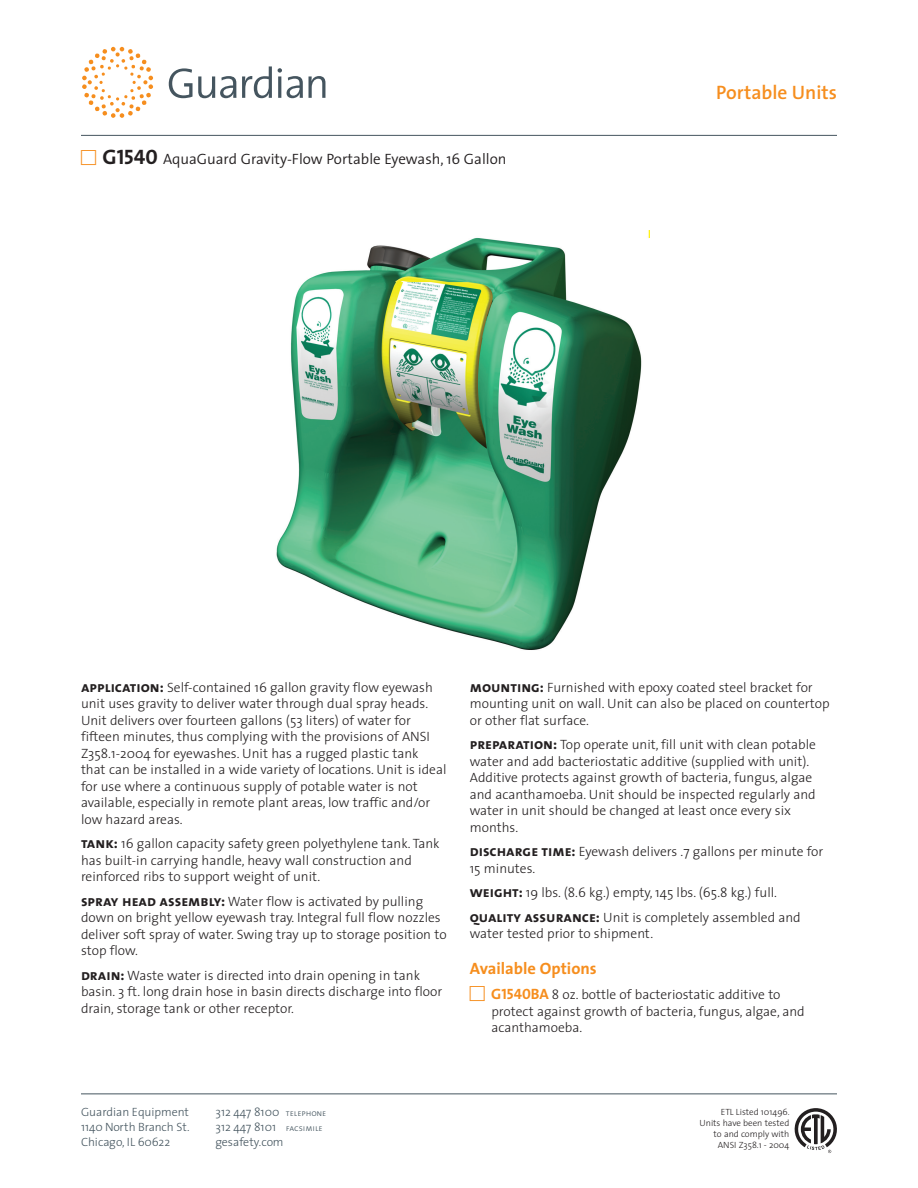
<style>
.page{position:relative;width:918px;height:1188px;background:#fff}
.page>*{position:absolute;margin:0;border:0;box-sizing:border-box;transform-origin:0 0}
.Head-Category{font:600 19.5px "The Sans";color:#f68e1e}
.Options_Head{font:700 16.5px "The Sans";color:#f68e1e}
.Description{font:300 15px "The Sans";color:#231f20}
.Body{font:300 13.5px/16.5px "The Sans";color:#231f20}
.Options_Body{font:300 13.5px/16.5px "The Sans";color:#231f20}
.t1{font:300 12px "The Sans";color:#45555f}
.t2{font:300 9px/10.8px "The Sans";color:#231f20;text-align:right}
.s1{font-family:"The Sans Bold Caps";font-weight:400;font-size:21px}
.s2{font-family:"The Sans Bold Caps";font-weight:400;font-size:15px}
.s3{font-family:"The Sans Bold Caps";font-weight:400;font-size:15px;color:#f68e1e}
.s4{font-family:"The Sans Light Caps";font-weight:400;font-size:9px}
</style>
<div class="page">
<hr style="left:81px;top:1094px;width:756px;height:1px;background:#45555f">
<svg style="left:795px;top:1108px;width:42px;height:45px"></svg>
<svg style="left:242px;top:66px;width:30px;height:32px"></svg>
<svg style="left:278px;top:68px;width:25px;height:30px"></svg>
<svg style="left:309px;top:76px;width:16px;height:22px"></svg>
<svg style="left:169px;top:68px;width:67px;height:30px"></svg>
<svg style="left:82px;top:47px;width:71px;height:71px"></svg>
<hr style="left:81px;top:135px;width:756px;height:1px;background:#45555f">
<img style="left:276px;top:230px;width:373px;height:420px">
<p class="Description" style="left:103px;top:146px;width:405px"><span class="s1">G1540</span> AquaGuard Gravity-Flow Portable Eyewash, 16 Gallon</p>
<p class="Head-Category" style="left:716px;top:76px;width:122px">Portable Units</p>
<p class="Body" style="left:81px;top:678px;width:367px"><span class="s2">application:</span> Self-contained 16 gallon gravity flow eyewash unit uses gravity to deliver water through dual spray heads.<br>Unit delivers over fourteen gallons (53 liters) of water for fifteen minutes, thus complying with the provisions of ANSI Z358.1-2004 for eyewashes. Unit has a rugged plastic tank that can be installed in a wide variety of locations. Unit is ideal for use where a continuous supply of potable water is not available, especially in remote plant areas, low traffic and/or low hazard areas.</p>
<p class="Body" style="left:81px;top:835px;width:360px"><span class="s2">tank:</span> 16 gallon capacity safety green polyethylene tank. Tank has built-in carrying handle, heavy wall construction and reinforced ribs to support weight of unit.</p>
<p class="Body" style="left:81px;top:893px;width:367px"><span class="s2">spray head assembly:</span> Water flow is activated by pulling down on bright yellow eyewash tray. Integral full flow nozzles deliver soft spray of water. Swing tray up to storage position to stop flow.</p>
<p class="Body" style="left:81px;top:967px;width:363px"><span class="s2">drain:</span> Waste water is directed into drain opening in tank basin. 3 ft. long drain hose in basin directs discharge into floor drain, storage tank or other receptor.</p>
<p class="Body" style="left:470px;top:678px;width:361px"><span class="s2">mounting:</span> Furnished with epoxy coated steel bracket for mounting unit on wall. Unit can also be placed on countertop or other flat surface.</p>
<p class="Body" style="left:470px;top:736px;width:348px"><span class="s2">preparation:</span> Top operate unit, fill unit with clean potable water and add bacteriostatic additive (supplied with unit).<br>Additive protects against growth of bacteria, fungus, algae and acanthamoeba. Unit should be inspected regularly and water in unit should be changed at least once every six months.</p>
<p class="Body" style="left:470px;top:843px;width:355px"><span class="s2">discharge time:</span> Eyewash delivers .7 gallons per minute for<br>15 minutes.</p>
<p class="Body" style="left:470px;top:884px;width:309px"><span class="s2">weight:</span> 19 lbs. (8.6 kg.) empty, 145 lbs. (65.8 kg.) full.</p>
<p class="Body" style="left:470px;top:909px;width:332px"><span class="s2">quality assurance:</span> Unit is completely assembled and water tested prior to shipment.</p>
<p class="Options_Head" style="left:470px;top:955px;width:128px">Available Options</p>
<p class="Options_Body" style="left:491px;top:986px;width:315px"><span class="s3">G1540BA</span> 8 oz. bottle of bacteriostatic additive to protect against growth of bacteria, fungus, algae, and acanthamoeba.</p>
<p class="t1" style="left:81px;top:1102px;width:110px">Guardian Equipment</p>
<p class="t1" style="left:81px;top:1117px;width:110px">1140 North Branch St.</p>
<p class="t1" style="left:81px;top:1132px;width:91px">Chicago, IL 60622</p>
<p class="t1" style="left:215px;top:1102px;width:112px">312 447 8100 <span class="s4">telephone</span></p>
<p class="t1" style="left:215px;top:1117px;width:109px">312 447 8101 <span class="s4">facsimile</span></p>
<p class="t1" style="left:215px;top:1132px;width:70px">gesafety.com</p>
<p class="t2" style="left:721px;top:1107px;width:70px">ETL Listed 101496.</p>
<p class="t2" style="left:699px;top:1118px;width:91px">Units have been tested to and comply with<br>ANSI Z358.1 - 2004</p>
</div>
